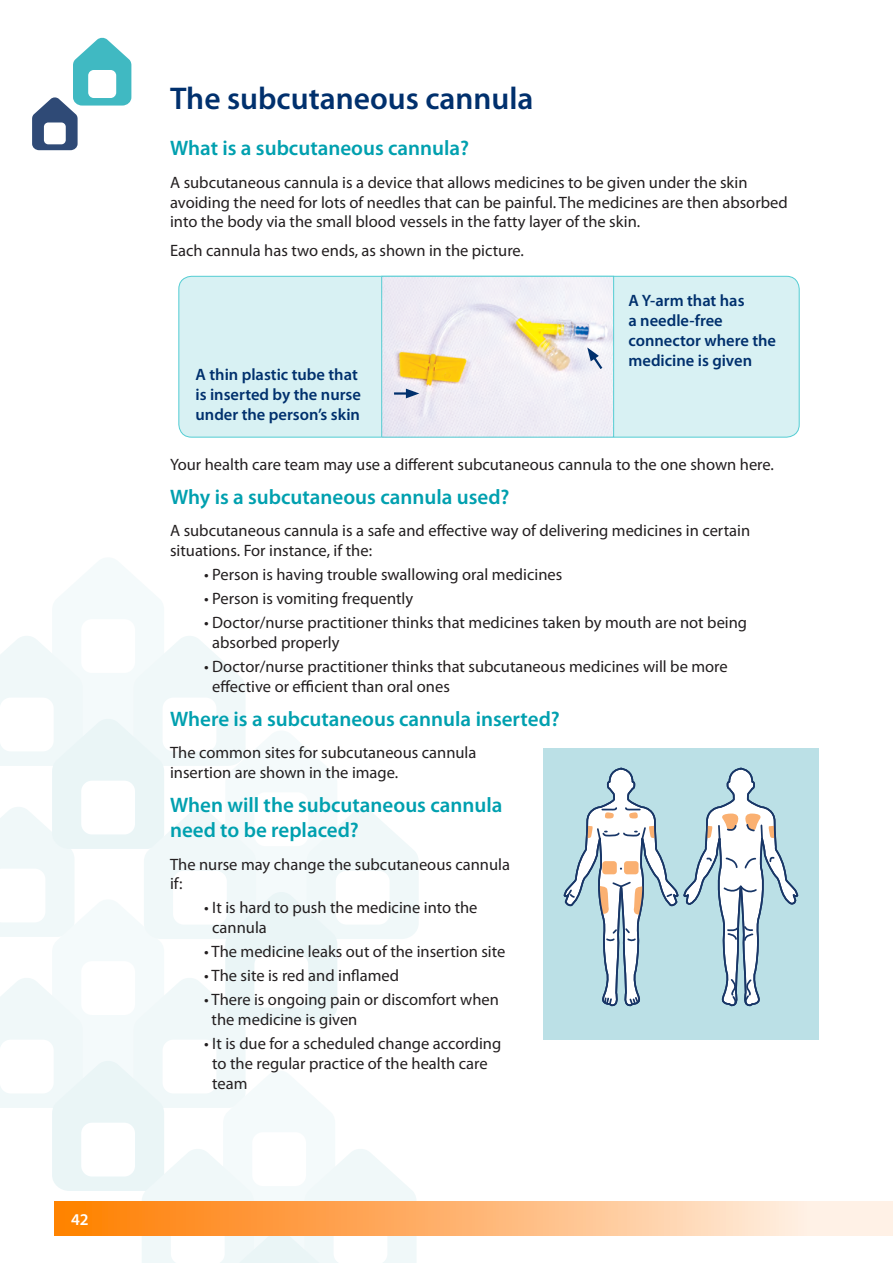
<style>
.page{position:relative;width:893px;height:1263px;background:#fff}
.page>*{position:absolute;margin:0;border:0;box-sizing:border-box;transform-origin:0 0}
.t1{font:600 31.5px "Myriad Pro";color:#00306d}
.t2{font:600 21px/25.2px "Myriad Pro";color:#00a0af}
.t3{font:16.5px/19.8px "Myriad Pro";color:#231f20}
.t4{font:600 16.5px/19.8px "Myriad Pro";color:#00306d}
.t5{font:600 16.5px "Myriad Pro";color:#fff}
</style>
<div class="page">
<svg style="left:0;top:558px;width:419px;height:705px"></svg>
<div style="left:54px;top:1202px;width:839px;height:34px;background:linear-gradient(to right,#ff7a00,#fff7f4)"></div>
<svg style="left:32px;top:37px;width:99px;height:113px"></svg>
<div style="left:179px;top:276px;width:620px;height:161px;background:#d8f1f3;border-radius:13px"></div>
<div style="left:178px;top:276px;width:622px;height:161px;border:1px solid #53cdd3;border-radius:13px"></div>
<svg style="left:381px;top:276px;width:233px;height:162px;background:#eae7e3"></svg>
<div style="left:543px;top:748px;width:276px;height:292px;background:#bbe0e6"></div>
<svg style="left:563px;top:767px;width:236px;height:240px"></svg>
<p class="t5" style="left:71px;top:1208px;width:19px">42</p>
<h1 class="t1" style="left:170px;top:78px;width:365px">The subcutaneous cannula</h1>
<p class="t2" style="left:170px;top:135px;width:301px">What is a subcutaneous cannula?</p>
<p class="t3" style="left:170px;top:172px;width:619px">A subcutaneous cannula is a device that allows medicines to be given under the skin avoiding the need for lots of needles that can be painful. The medicines are then absorbed into the body via the small blood vessels in the fatty layer of the skin.</p>
<p class="t3" style="left:170px;top:240px;width:355px">Each cannula has two ends, as shown in the picture.</p>
<p class="t4" style="left:196px;top:364px;width:167px">A thin plastic tube that is inserted by the nurse under the person’s skin</p>
<p class="t4" style="left:628px;top:290px;width:149px">A Y-arm that has<br>a needle-free connector where the medicine is given</p>
<p class="t3" style="left:170px;top:454px;width:605px">Your health care team may use a different subcutaneous cannula to the one shown here.</p>
<p class="t2" style="left:170px;top:484px;width:341px">Why is a subcutaneous cannula used?</p>
<p class="t3" style="left:170px;top:521px;width:582px">A subcutaneous cannula is a safe and effective way of delivering medicines in certain situations. For instance, if the:</p>
<p class="t3" style="left:204px;top:564px;width:360px">• Person is having trouble swallowing oral medicines</p>
<p class="t3" style="left:204px;top:589px;width:211px">• Person is vomiting frequently</p>
<p class="t3" style="left:212px;top:613px;width:536px;text-indent:-8px">• Doctor/nurse practitioner thinks that medicines taken by mouth are not being absorbed properly</p>
<p class="t3" style="left:212px;top:656px;width:517px;text-indent:-8px">• Doctor/nurse practitioner thinks that subcutaneous medicines will be more effective or efficient than oral ones</p>
<p class="t2" style="left:170px;top:705px;width:391px">Where is a subcutaneous cannula inserted?</p>
<p class="t3" style="left:170px;top:742px;width:308px">The common sites for subcutaneous cannula insertion are shown in the image.</p>
<p class="t2" style="left:170px;top:791px;width:334px">When will the subcutaneous cannula need to be replaced?</p>
<p class="t3" style="left:170px;top:854px;width:341px">The nurse may change the subcutaneous cannula if:</p>
<p class="t3" style="left:212px;top:898px;width:267px;text-indent:-8px">• It is hard to push the medicine into the cannula</p>
<p class="t3" style="left:204px;top:941px;width:303px">• The medicine leaks out of the insertion site</p>
<p class="t3" style="left:204px;top:965px;width:197px">• The site is red and inflamed</p>
<p class="t3" style="left:212px;top:990px;width:289px;text-indent:-7px">• There is ongoing pain or discomfort when the medicine is given</p>
<p class="t3" style="left:212px;top:1033px;width:290px;text-indent:-8px">• It is due for a scheduled change according to the regular practice of the health care team</p>
</div>
